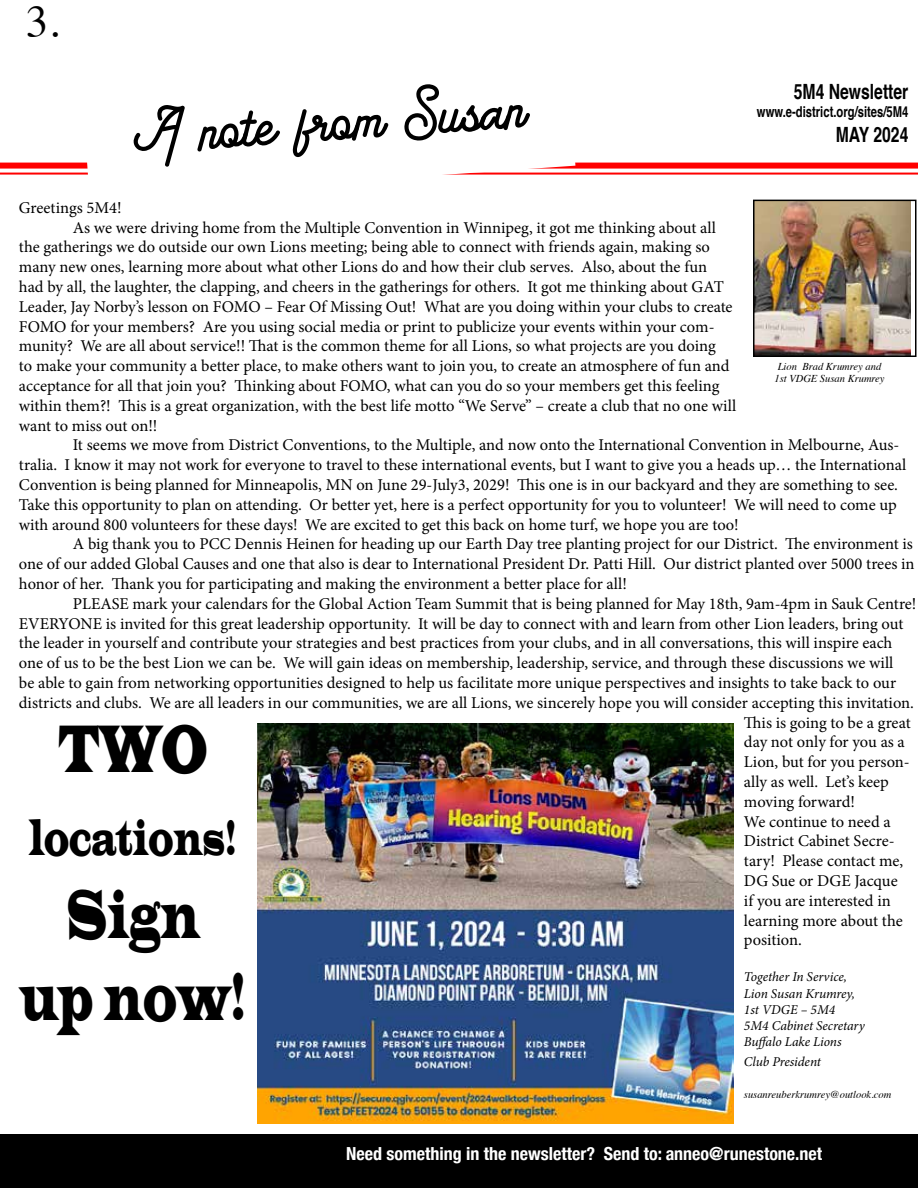
<style>
.page{position:relative;width:918px;height:1188px;background:#fff}
.page>*{position:absolute;margin:0;border:0;box-sizing:border-box;transform-origin:0 0}
.t1{font:69px/82.8px "Latin Wide";color:#000;text-align:center;scale:.5 1}
.t2{font:63px "American Lemon";color:#000}
.t3{font:51px "Latin Wide";color:#000;scale:.5 1}
.t4{font:45px "Times";color:#000}
.t5{font:700 21px "Helvetica";color:#000;scale:.75 1}
.t6{font:700 condensed 18px "Helvetica Neue";color:#fff}
.t7{font:16.5px "Minion Pro";letter-spacing:-.005em;color:#000}
.t8{font:700 15px "Helvetica";color:#000;scale:.75 1}
.t9{font:italic 13.5px/16.2px "Minion Pro";letter-spacing:-.005em;color:#000}
.t10{font:italic 10.5px/12.6px "Times";color:#000;text-align:center}
</style>
<div class="page">
<div style="left:0;top:163px;width:918px;height:6px;background:#f00"></div>
<hr style="left:0;top:173px;width:918px;height:2px;background:#f00">
<div style="left:1px;top:1135px;width:916px;height:52px;background:#000"></div>
<div style="left:0;top:1134px;width:918px;height:54px;border:2px solid #000"></div>
<img style="left:257px;top:724px;width:477px;height:399px">
<svg style="left:84px;top:162px;width:491px;height:13px;fill:#fff"></svg>
<img style="left:756px;top:203px;width:154px;height:151px">
<div style="left:753px;top:200px;width:163px;height:157px;border:2px solid #000"></div>
<h3 class="t4" style="left:26px;top:-20px;width:35px">3.</h3>
<h2 class="t2" style="left:129px;top:92px;width:395px;rotate:-4deg">A note from Susan</h2>
<p class="t5" style="left:794px;top:74px;width:154px">5M4 Newsletter</p>
<p class="t8" style="left:757px;top:99px;width:204px">www.e-district.org/sites/5M4</p>
<p class="t5" style="left:836px;top:118px;width:98px">MAY 2024</p>
<p class="t7" style="left:19px;top:197px;width:104px">Greetings 5M4!</p>
<p class="t7" style="left:73px;top:216px;width:644px">As we were driving home from the Multiple Convention in Winnipeg, it got me thinking about all</p>
<p class="t7" style="left:19px;top:236px;width:693px">the gatherings we do outside our own Lions meeting; being able to connect with friends again, making so</p>
<p class="t7" style="left:19px;top:256px;width:690px">many new ones, learning more about what other Lions do and how their club serves. Also, about the fun</p>
<p class="t7" style="left:19px;top:276px;width:707px">had by all, the laughter, the clapping, and cheers in the gatherings for others. It got me thinking about GAT</p>
<p class="t7" style="left:19px;top:296px;width:715px">Leader, Jay Norby’s lesson on FOMO – Fear Of Missing Out! What are you doing within your clubs to create</p>
<p class="t7" style="left:19px;top:315px;width:697px">FOMO for your members? Are you using social media or print to publicize your events within your com-</p>
<p class="t7" style="left:19px;top:335px;width:698px">munity? We are all about service!! That is the common theme for all Lions, so what projects are you doing</p>
<p class="t7" style="left:19px;top:355px;width:712px">to make your community a better place, to make others want to join you, to create an atmosphere of fun and</p>
<p class="t7" style="left:19px;top:375px;width:702px">acceptance for all that join you? Thinking about FOMO, what can you do so your members get this feeling</p>
<p class="t7" style="left:19px;top:395px;width:719px">within them?! This is a great organization, with the best life motto “We Serve” – create a club that no one will</p>
<p class="t7" style="left:19px;top:414px;width:140px">want to miss out on!!</p>
<p class="t7" style="left:73px;top:434px;width:828px">It seems we move from District Conventions, to the Multiple, and now onto the International Convention in Melbourne, Aus-</p>
<p class="t7" style="left:19px;top:454px;width:889px">tralia. I know it may not work for everyone to travel to these international events, but I want to give you a heads up… the International</p>
<p class="t7" style="left:19px;top:474px;width:881px">Convention is being planned for Minneapolis, MN on June 29-July3, 2029! This one is in our backyard and they are something to see.</p>
<p class="t7" style="left:19px;top:494px;width:879px">Take this opportunity to plan on attending. Or better yet, here is a perfect opportunity for you to volunteer! We will need to come up</p>
<p class="t7" style="left:19px;top:513px;width:721px">with around 800 volunteers for these days! We are excited to get this back on home turf, we hope you are too!</p>
<p class="t7" style="left:73px;top:533px;width:842px">A big thank you to PCC Dennis Heinen for heading up our Earth Day tree planting project for our District. The environment is</p>
<p class="t7" style="left:19px;top:553px;width:897px">one of our added Global Causes and one that also is dear to International President Dr. Patti Hill. Our district planted over 5000 trees in</p>
<p class="t7" style="left:19px;top:573px;width:610px">honor of her. Thank you for participating and making the environment a better place for all!</p>
<p class="t7" style="left:73px;top:593px;width:845px">PLEASE mark your calendars for the Global Action Team Summit that is being planned for May 18th, 9am-4pm in Sauk Centre!</p>
<p class="t7" style="left:19px;top:612px;width:886px">EVERYONE is invited for this great leadership opportunity. It will be day to connect with and learn from other Lion leaders, bring out</p>
<p class="t7" style="left:19px;top:632px;width:875px">the leader in yourself and contribute your strategies and best practices from your clubs, and in all conversations, this will inspire each</p>
<p class="t7" style="left:19px;top:652px;width:876px">one of us to be the best Lion we can be. We will gain ideas on membership, leadership, service, and through these discussions we will</p>
<p class="t7" style="left:19px;top:672px;width:879px">be able to gain from networking opportunities designed to help us facilitate more unique perspectives and insights to take back to our</p>
<p class="t7" style="left:19px;top:692px;width:897px">districts and clubs. We are all leaders in our communities, we are all Lions, we sincerely hope you will consider accepting this invitation.</p>
<p class="t7" style="left:744px;top:711px;width:168px">This is going to be a great</p>
<p class="t7" style="left:744px;top:731px;width:162px">day not only for you as a</p>
<p class="t7" style="left:744px;top:751px;width:167px">Lion, but for you person-</p>
<p class="t7" style="left:744px;top:771px;width:146px">ally as well. Let’s keep</p>
<p class="t7" style="left:744px;top:791px;width:113px">moving forward!</p>
<p class="t7" style="left:744px;top:810px;width:148px">We continue to need a</p>
<p class="t7" style="left:744px;top:830px;width:152px">District Cabinet Secre-</p>
<p class="t7" style="left:744px;top:850px;width:161px">tary! Please contact me,</p>
<p class="t7" style="left:744px;top:870px;width:155px">DG Sue or DGE Jacque</p>
<p class="t7" style="left:744px;top:890px;width:148px">if you are interested in</p>
<p class="t7" style="left:744px;top:909px;width:160px">learning more about the</p>
<p class="t7" style="left:744px;top:929px;width:60px">position.</p>
<p class="t9" style="left:744px;top:969px;width:122px">Together In Service,<br>Lion Susan Krumrey,<br>1st VDGE – 5M4<br>5M4 Cabinet Secretary<br>Buffalo Lake Lions</p>
<p class="t9" style="left:744px;top:1054px;width:79px">Club President</p>
<p class="t10" style="left:744px;top:1088px;width:149px">susanreuberkrumrey@outlook.com</p>
<p class="t10" style="left:774px;top:359px;width:112px">Lion Brad Krumrey and<br>1st VDGE Susan Krumrey</p>
<h1 class="t1" style="left:58px;top:706px;width:300px">TWO</h1>
<h3 class="t3" style="left:29px;top:806px;width:416px">locations!</h3>
<h1 class="t1" style="left:20px;top:872px;width:453px">Sign<br>up now!</h1>
<p class="t6" style="left:346px;top:1139px;width:478px">Need something in the newsletter? Send to: anneo@runestone.net</p>
</div>
